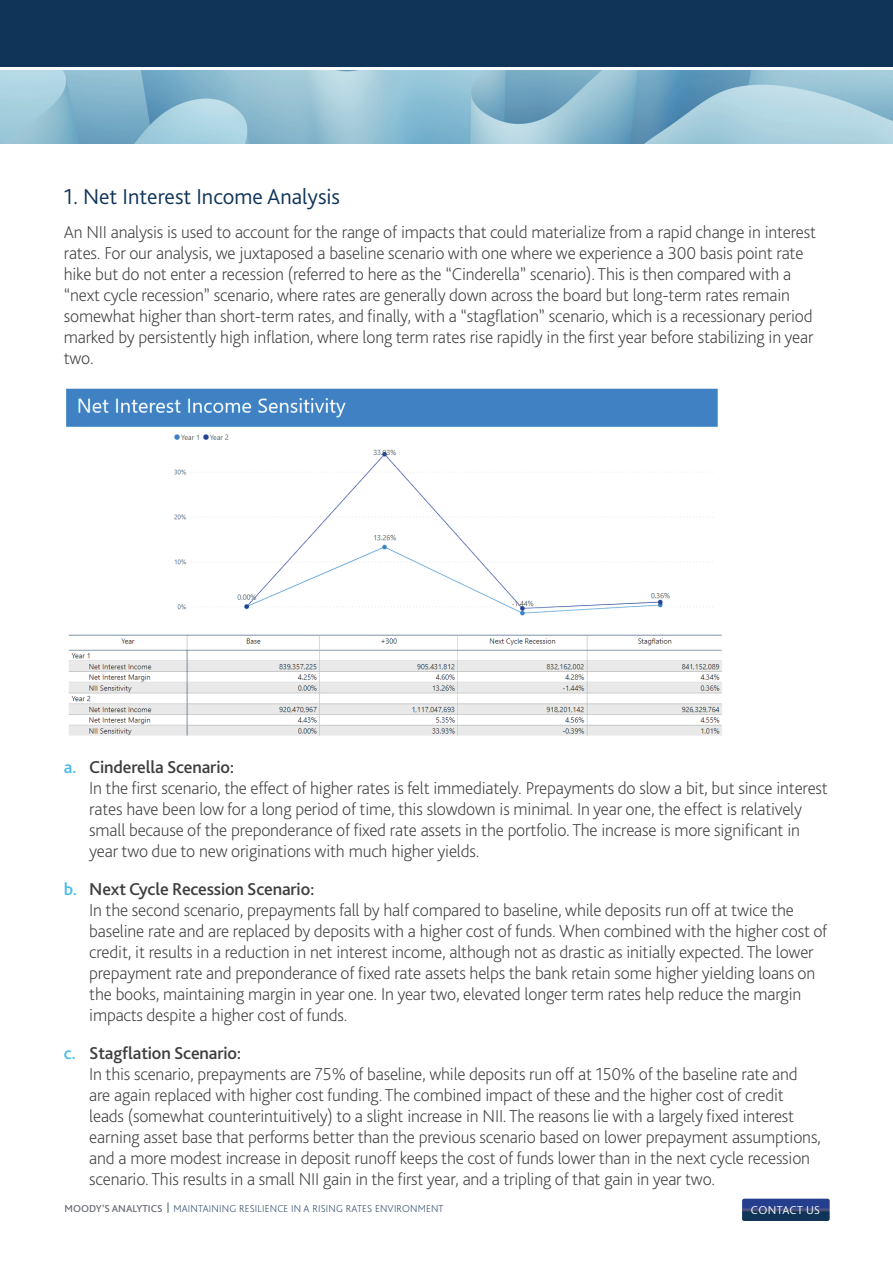
<style>
.page{position:relative;width:893px;height:1263px;background:#fff}
.page>*{position:absolute;margin:0;border:0;box-sizing:border-box;transform-origin:0 0}
.Subhead_dark_blue{font:300 22.5px "Bliss Pro";color:#0f3458}
.Body_copy{font:200 18px/21px "Bliss Pro";letter-spacing:-.01em;color:#3e3e3f}
.t1{font:300 12px "Bliss Pro";letter-spacing:.03em;color:#fff}
.t2{font:200 10.5px "Bliss Pro";letter-spacing:.02em;color:#254062}
.s1{font-weight:500;color:#48bbe8}
.s2{font-weight:500}
.s3{font-weight:500;color:#6b6f75}
</style>
<div class="page">
<div style="left:0;top:0;width:893px;height:72px;background:#0f3458"></div>
<svg style="left:0;top:67px;width:893px;height:4px;fill:#fff"></svg>
<svg style="left:167px;top:1203px;width:2px;height:9px"></svg>
<svg style="left:742px;top:1198px;width:88px;height:23px"></svg>
<img style="left:0;top:71px;width:893px;height:73px">
<img style="left:66px;top:388px;width:656px;height:348px">
<p class="Subhead_dark_blue" style="left:64px;top:183px;width:278px">1. Net Interest Income Analysis</p>
<p class="Body_copy" style="left:64px;top:221px;width:754px">An NII analysis is used to account for the range of impacts that could materialize from a rapid change in interest rates. For our analysis, we juxtaposed a baseline scenario with one where we experience a 300 basis point rate hike but do not enter a recession (referred to here as the “Cinderella” scenario). This is then compared with a “next cycle recession” scenario, where rates are generally down across the board but long-term rates remain somewhat higher than short-term rates, and finally, with a “stagflation” scenario, which is a recessionary period marked by persistently high inflation, where long term rates rise rapidly in the first year before stabilizing in year two.</p>
<p class="Body_copy" style="left:89px;top:756px;width:740px;text-indent:-26px"><span class="s1">a.</span> <span class="s2">Cinderella Scenario:<br></span>In the first scenario, the effect of higher rates is felt immediately. Prepayments do slow a bit, but since interest rates have been low for a long period of time, this slowdown is minimal. In year one, the effect is relatively small because of the preponderance of fixed rate assets in the portfolio. The increase is more significant in year two due to new originations with much higher yields.</p>
<p class="Body_copy" style="left:89px;top:878px;width:740px;text-indent:-26px"><span class="s1">b.</span> <span class="s2">Next Cycle Recession Scenario:<br></span>In the second scenario, prepayments fall by half compared to baseline, while deposits run off at twice the baseline rate and are replaced by deposits with a higher cost of funds. When combined with the higher cost of credit, it results in a reduction in net interest income, although not as drastic as initially expected. The lower prepayment rate and preponderance of fixed rate assets helps the bank retain some higher yielding loans on the books, maintaining margin in year one. In year two, elevated longer term rates help reduce the margin impacts despite a higher cost of funds.</p>
<p class="Body_copy" style="left:89px;top:1042px;width:733px;text-indent:-26px"><span class="s1">c.</span> <span class="s2">Stagflation Scenario:<br></span>In this scenario, prepayments are 75% of baseline, while deposits run off at 150% of the baseline rate and are again replaced with higher cost funding. The combined impact of these and the higher cost of credit leads (somewhat counterintuitively) to a slight increase in NII. The reasons lie with a largely fixed interest earning asset base that performs better than the previous scenario based on lower prepayment assumptions, and a more modest increase in deposit runoff keeps the cost of funds lower than in the next cycle recession scenario. This results in a small NII gain in the first year, and a tripling of that gain in year two.</p>
<p class="t2" style="left:65px;top:1202px;width:381px"><span class="s3">MOODY’S ANALYTICS</span> MAINTAINING RESILIENCE IN A RISING RATES ENVIRONMENT</p>
<p class="t1" style="left:751px;top:1203px;width:71px">CONTACT US</p>
</div>
